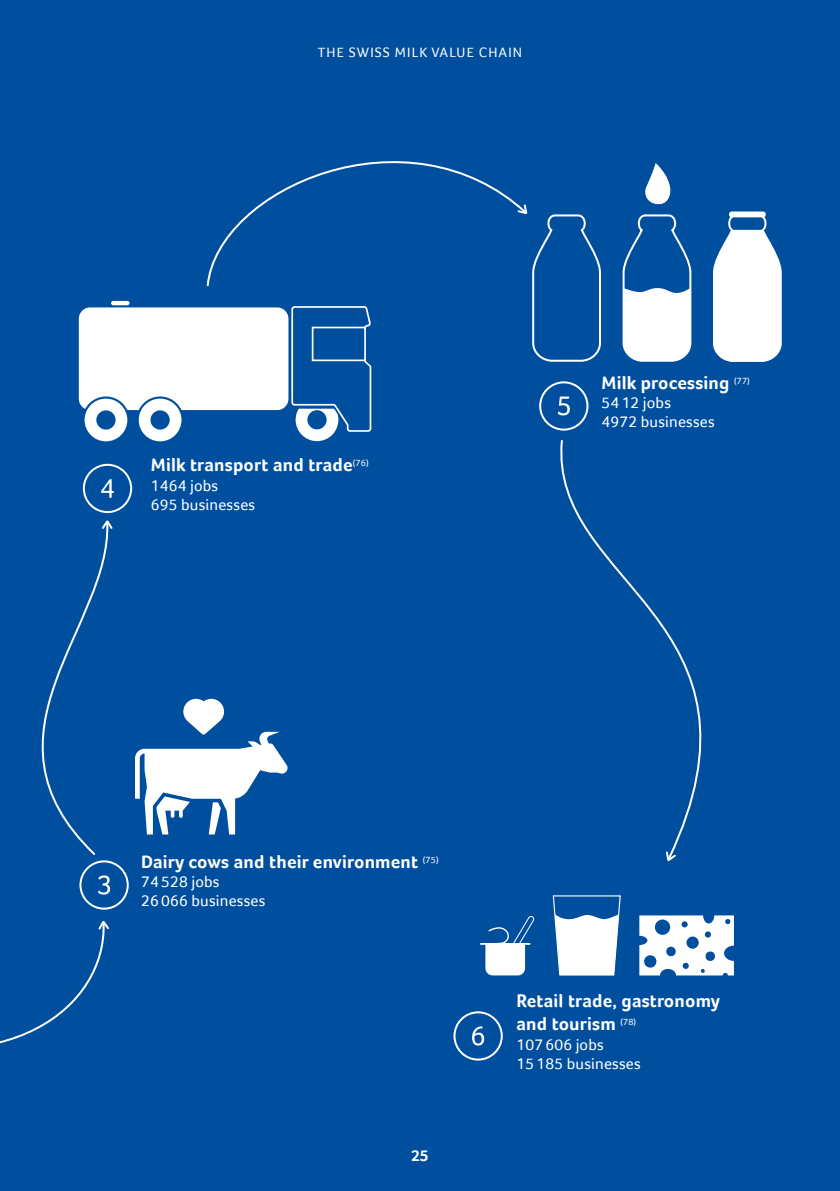
<style>
.page{position:relative;width:840px;height:1191px;background:#fff}
.page>*{position:absolute;margin:0;border:0;box-sizing:border-box;transform-origin:0 0}
.t1{font:700 18.6px/23.2px "Foco";letter-spacing:.01em;color:#fff}
.t2{font:16px "Foco";letter-spacing:.01em;color:#fff}
.t3{font:700 16px "Foco";color:#fff}
.t4{font:14px "Foco";letter-spacing:.08em;color:#fff}
</style>
<div class="page">
<div style="left:0;top:0;width:839px;height:1191px;background:#004f9f"></div>
<svg style="left:135px;top:699px;width:153px;height:135px"></svg>
<svg style="left:0;top:921px;width:109px;height:123px"></svg>
<svg style="left:41px;top:520px;width:72px;height:335px"></svg>
<div style="left:79px;top:307px;width:209px;height:103px;background:#fff;border-radius:11px"></div>
<hr style="left:111px;top:301px;width:18px;height:4px;background:#fff;border-radius:2px">
<div style="left:137px;top:397px;width:45px;height:45px;background:#fff;border-radius:50%"></div>
<div style="left:136px;top:396px;width:47px;height:47px;border:2px solid #004f9f;border-radius:50%"></div>
<div style="left:150px;top:410px;width:20px;height:19px;background:#004f9f;border-radius:50%"></div>
<div style="left:83px;top:397px;width:45px;height:45px;background:#fff;border-radius:50%"></div>
<div style="left:82px;top:396px;width:47px;height:47px;border:2px solid #004f9f;border-radius:50%"></div>
<div style="left:96px;top:410px;width:19px;height:19px;background:#004f9f;border-radius:50%"></div>
<svg style="left:291px;top:306px;width:81px;height:136px"></svg>
<svg style="left:622px;top:214px;width:70px;height:148px"></svg>
<svg style="left:713px;top:211px;width:69px;height:151px"></svg>
<svg style="left:645px;top:163px;width:25px;height:42px"></svg>
<svg style="left:557px;top:396px;width:12px;height:19px"></svg>
<svg style="left:101px;top:479px;width:13px;height:19px"></svg>
<div style="left:83px;top:464px;width:49px;height:49px;border:2px solid #fff;border-radius:50%"></div>
<svg style="left:206px;top:161px;width:310px;height:126px"></svg>
<svg style="left:516px;top:203px;width:85px;height:159px"></svg>
<svg style="left:560px;top:440px;width:142px;height:410px"></svg>
<svg style="left:666px;top:850px;width:10px;height:11px"></svg>
<svg style="left:552px;top:895px;width:69px;height:81px"></svg>
<svg style="left:480px;top:916px;width:54px;height:59px"></svg>
<svg style="left:472px;top:1026px;width:12px;height:19px"></svg>
<div style="left:453px;top:1011px;width:49px;height:49px;border:2px solid #fff;border-radius:50%"></div>
<svg style="left:98px;top:875px;width:12px;height:19px"></svg>
<div style="left:79px;top:860px;width:50px;height:49px;border:2px solid #fff;border-radius:50%"></div>
<div style="left:539px;top:381px;width:49px;height:49px;border:2px solid #fff;border-radius:50%"></div>
<svg style="left:639px;top:915px;width:94px;height:60px"></svg>
<p class="t4" style="left:317px;top:44px;width:206px">THE SWISS MILK VALUE CHAIN</p>
<p class="t1" style="left:151px;top:453px;width:219px">Milk transport and trade<sup>(76)</sup></p>
<p class="t2" style="left:151px;top:476px;width:69px">1464 jobs</p>
<p class="t2" style="left:151px;top:495px;width:106px">695 businesses</p>
<p class="t1" style="left:601px;top:371px;width:150px">Milk processing <sup>(77)</sup></p>
<p class="t2" style="left:601px;top:393px;width:71px">54 12 jobs</p>
<p class="t2" style="left:601px;top:413px;width:115px">4972 businesses</p>
<p class="t1" style="left:141px;top:850px;width:299px">Dairy cows and their environment <sup>(75)</sup></p>
<p class="t2" style="left:141px;top:872px;width:80px">74 528 jobs</p>
<p class="t2" style="left:141px;top:891px;width:126px">26 066 businesses</p>
<p class="t3" style="left:411px;top:1146px;width:19px">25</p>
<p class="t1" style="left:516px;top:989px;width:205px">Retail trade, gastronomy and tourism <sup>(78)</sup></p>
<p class="t2" style="left:516px;top:1035px;width:89px">107 606 jobs</p>
<p class="t2" style="left:516px;top:1054px;width:126px">15 185 businesses</p>
</div>
